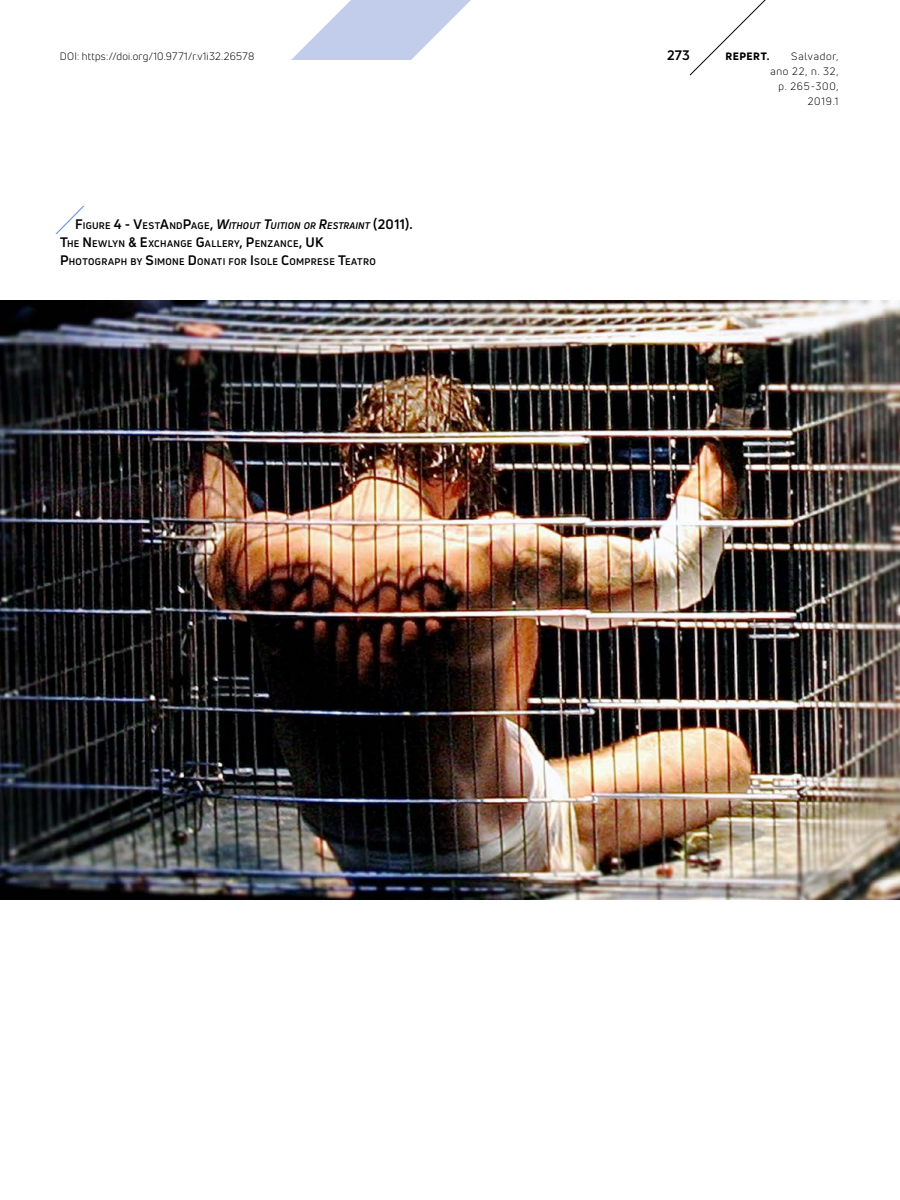
<style>
.page{position:relative;width:900px;height:1200px;background:#fff}
.page>*{position:absolute;margin:0;border:0;box-sizing:border-box;transform-origin:0 0}
.t1{font:300 39.3px "Uni Neue";color:#6482cd;scale:1.2 1}
.t2{font:700 13.5px "Uni Neue";color:#000}
.t3{font:10.5px "Uni Neue";letter-spacing:.04em;color:#000}
.t4{font:10.5px/15px "Uni Neue";letter-spacing:.075em;color:#000;text-align:right}
.t5{font:800 10.5px "Uni Neue";letter-spacing:.05em;color:#000}
.t6{font:700 9.45px/18px "Uni Neue";letter-spacing:.03em;color:#000}
.s1{font-size:13.5px}
.s2{font-style:italic;font-size:13.5px}
.s3{font-style:italic}
</style>
<div class="page">
<img style="left:0;top:300px;width:900px;height:600px">
<svg style="left:291px;top:0;width:180px;height:60px"></svg>
<svg style="left:689px;top:0;width:77px;height:76px"></svg>
<p class="t3" style="left:60px;top:50px;width:196px">DOI: https://doi.org/10.9771/r.v1i32.26578</p>
<h2 class="t2" style="left:667px;top:47px;width:24px">273</h2>
<p class="t5" style="left:725px;top:49px;width:45px">REPERT.</p>
<p class="t4" style="left:770px;top:49px;width:70px">Salvador, ano 22, n. 32, p. 265-300,<br>2019.1</p>
<h1 class="t1" style="left:66px;top:196px;width:25px">⁄</h1>
<p class="t6" style="left:60px;top:217px;width:354px;text-indent:15px"><span class="s1">F</span>IGURE <span class="s1">4 - V</span>EST<span class="s1">A</span>ND<span class="s1">P</span>AGE<span class="s1">,</span> <span class="s2">W</span><span class="s3">ITHOUT</span> <span class="s2">T</span><span class="s3">UITION OR</span> <span class="s2">R</span><span class="s3">ESTRAINT</span> <span class="s1">(2011).<br>T</span>HE <span class="s1">N</span> EWLYN <span class="s1">&amp; E</span>XCHANGE <span class="s1">G</span>ALLERY<span class="s1">, P</span>ENZANCE<span class="s1">, UK<br>P</span>HOTOGRAPH BY <span class="s1">S</span>IMONE <span class="s1">D</span>ONATI FOR <span class="s1">I</span>SOLE <span class="s1">C</span>OMPRESE <span class="s1">T</span>EATRO</p>
</div>
